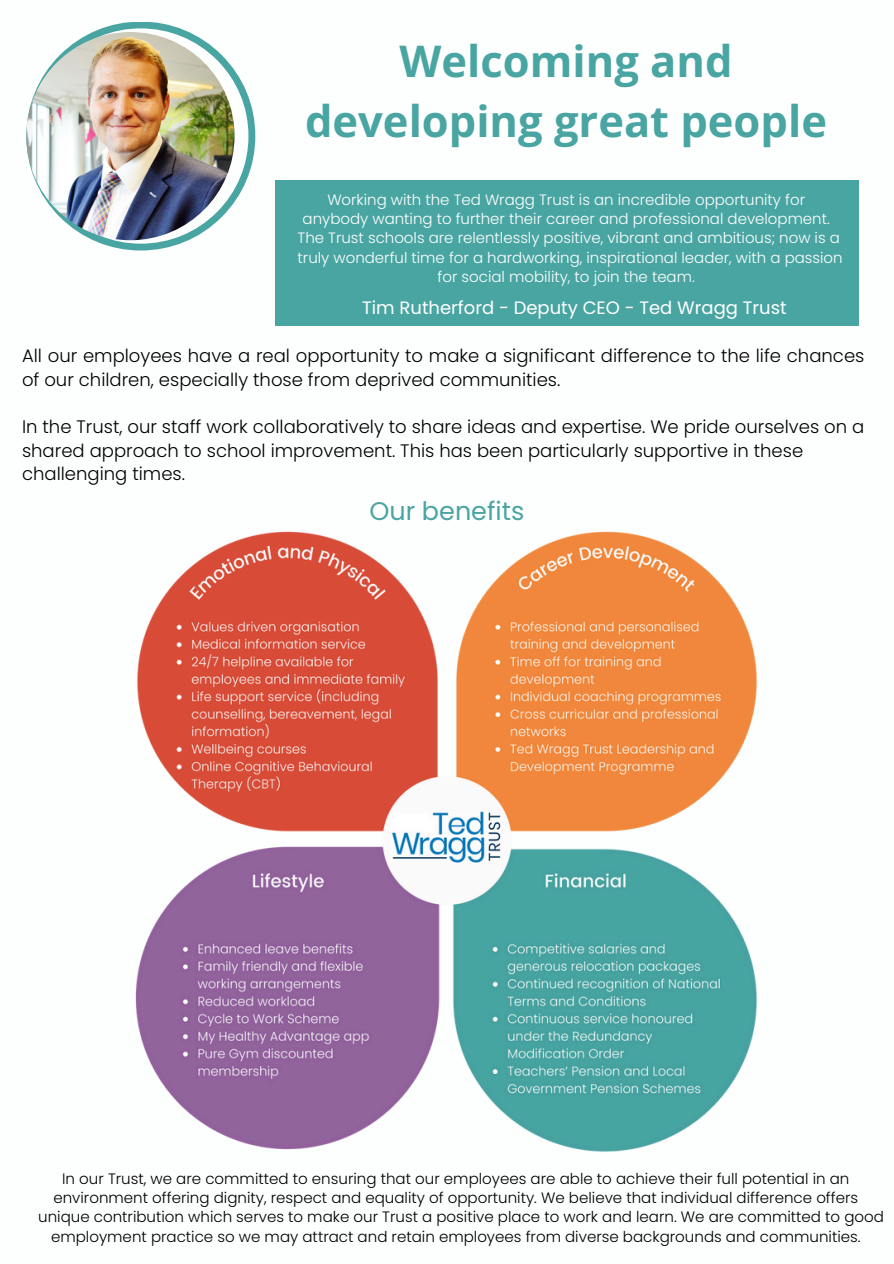
<style>
.page{position:relative;width:894px;height:1264px;background:#fff}
.page>*{position:absolute;margin:0;border:0;box-sizing:border-box;transform-origin:0 0}
.t1{font:700 43.5px/59.7px "Open Sans";color:#49a5a2;text-align:center}
.t2{font:25.5px "Poppins";color:#49a5a2}
.t3{font:300 18px/23.7px "Poppins";color:#000}
.t4{font:18px "Poppins";color:#fff}
.t5{font:300 15px "Poppins";color:#000}
.t6{font:300 15px/19.2px "Poppins";color:#fff;text-align:center}
</style>
<div class="page">
<svg style="left:26px;top:22px;width:229px;height:228px"></svg>
<img style="left:26px;top:32px;width:208px;height:208px;border-radius:50%">
<img style="left:135px;top:531px;width:623px;height:621px">
<div style="left:274px;top:180px;width:584px;height:145px;background:#49a5a2"></div>
<p class="t1" style="left:305px;top:30px;width:523px">Welcoming and developing great people</p>
<h3 class="t6" style="left:327px;top:190px;width:479px">Working with the Ted Wragg Trust is an incredible opportunity for</h3>
<h3 class="t6" style="left:297px;top:209px;width:546px">anybody wanting to further their career and professional development.<br>The Trust schools are relentlessly positive, vibrant and ambitious; now is a truly wonderful time for a hardworking, inspirational leader, with a passion for social mobility, to join the team.</h3>
<h2 class="t4" style="left:362px;top:295px;width:426px">Tim Rutherford - Deputy CEO - Ted Wragg Trust</h2>
<p class="t3" style="left:22px;top:344px;width:843px">All our employees have a real opportunity to make a significant difference to the life chances of our children, especially those from deprived communities.</p>
<h3 class="t3" style="left:22px;top:415px;width:843px">In the Trust, our staff work collaboratively to share ideas and expertise. We pride ourselves on a shared approach to school improvement. This has been particularly supportive in these challenging times.</h3>
<p class="t2" style="left:369px;top:493px;width:156px">Our benefits</p>
<p class="t5" style="left:62px;top:1168px;width:788px">In our Trust, we are committed to ensuring that our employees are able to achieve their full potential in an</p>
<p class="t5" style="left:53px;top:1187px;width:806px">environment offering dignity, respect and equality of opportunity. We believe that individual difference offers</p>
<p class="t5" style="left:38px;top:1206px;width:847px">unique contribution which serves to make our Trust a positive place to work and learn. We are committed to good</p>
<p class="t5" style="left:51px;top:1225px;width:810px">employment practice so we may attract and retain employees from diverse backgrounds and communities.</p>
</div>
